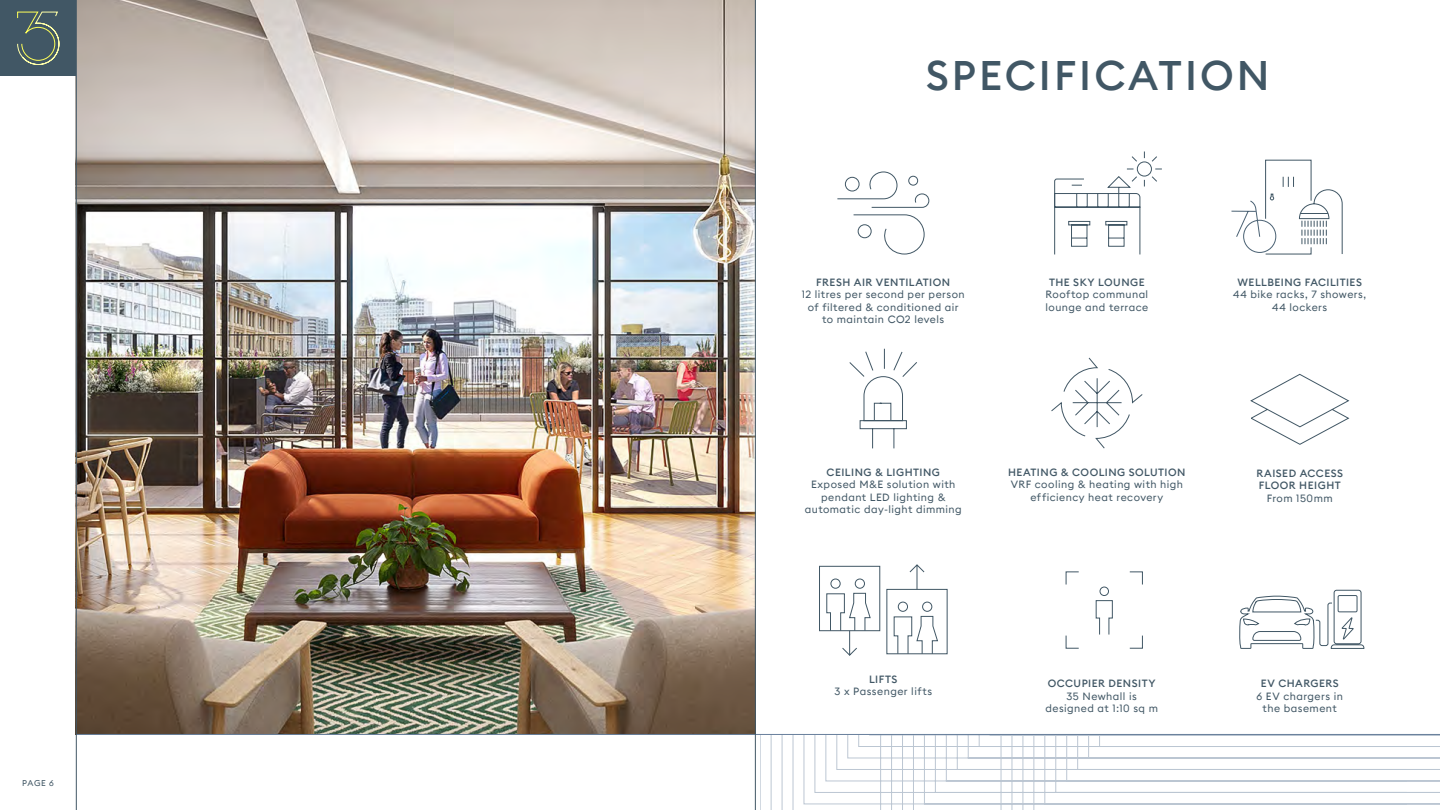
<style>
.page{position:relative;width:1440px;height:810px;background:#fff}
.page>*{position:absolute;margin:0;border:0;box-sizing:border-box;transform-origin:0 0}
.t1{font:500 41.25px "Euclid Square";letter-spacing:.075em;color:#415765}
.t2{font:10.5px/12.6px "Euclid Square";letter-spacing:.045em;color:#415765;text-align:center}
.t3{font:500 10.5px/12.6px "Euclid Square";letter-spacing:.045em;color:#415765}
.t4{font:8.4px "Euclid Square";color:#415765}
</style>
<div class="page">
<svg style="left:1054px;top:151px;width:108px;height:104px"></svg>
<svg style="left:849px;top:348px;width:68px;height:101px"></svg>
<svg style="left:1051px;top:357px;width:92px;height:92px"></svg>
<svg style="left:1250px;top:373px;width:100px;height:72px"></svg>
<svg style="left:819px;top:564px;width:129px;height:92px"></svg>
<svg style="left:1065px;top:571px;width:78px;height:78px"></svg>
<svg style="left:837px;top:171px;width:93px;height:84px"></svg>
<svg style="left:1239px;top:589px;width:126px;height:60px"></svg>
<svg style="left:760px;top:735px;width:680px;height:75px"></svg>
<img style="left:77px;top:0;width:678px;height:734px">
<hr style="left:76px;top:734px;width:1364px;height:1px;background:#69809c">
<hr style="left:76px;top:0;width:1px;height:810px;background:#415765">
<hr style="left:755px;top:0;width:1px;height:810px;background:#415765">
<svg style="left:1231px;top:159px;width:112px;height:96px"></svg>
<div style="left:0;top:0;width:76px;height:76px;background:#415765"></div>
<svg style="left:17px;top:11px;width:43px;height:54px"></svg>
<p class="t4" style="left:22px;top:778px;width:33px">PAGE 6</p>
<h1 class="t1" style="left:926px;top:49px;width:345px">SPECIFICATION</h1>
<p class="t3" style="left:816px;top:276px;width:135px">FRESH AIR VENTILATION</p>
<p class="t2" style="left:802px;top:288px;width:164px">12 litres per second per person of filtered &amp; conditioned air to maintain CO2 levels</p>
<p class="t3" style="left:1049px;top:276px;width:97px">THE SKY LOUNGE</p>
<p class="t2" style="left:1046px;top:288px;width:104px;text-align:left">Rooftop communal lounge and terrace</p>
<p class="t3" style="left:1238px;top:276px;width:126px">WELLBEING FACILITIES</p>
<p class="t2" style="left:1233px;top:288px;width:134px">44 bike racks, 7 showers,<br>44 lockers</p>
<p class="t3" style="left:827px;top:466px;width:115px">CEILING &amp; LIGHTING</p>
<p class="t2" style="left:805px;top:478px;width:158px">Exposed M&amp;E solution with pendant LED lighting &amp; automatic day-light dimming</p>
<p class="t3" style="left:1008px;top:466px;width:179px">HEATING &amp; COOLING SOLUTION</p>
<p class="t2" style="left:1011px;top:478px;width:174px">VRF cooling &amp; heating with high efficiency heat recovery</p>
<p class="t3" style="left:1256px;top:467px;width:88px">RAISED ACCESS<br>FLOOR HEIGHT</p>
<p class="t2" style="left:1267px;top:492px;width:67px">From 150mm</p>
<p class="t3" style="left:869px;top:673px;width:30px">LIFTS</p>
<p class="t2" style="left:835px;top:685px;width:99px">3 x Passenger lifts</p>
<p class="t3" style="left:1048px;top:677px;width:109px">OCCUPIER DENSITY</p>
<p class="t2" style="left:1045px;top:689px;width:114px">35 Newhall is designed at 1:10 sq m</p>
<p class="t3" style="left:1261px;top:677px;width:79px">EV CHARGERS</p>
<p class="t2" style="left:1256px;top:689px;width:88px">6 EV chargers in the basement</p>
</div>
